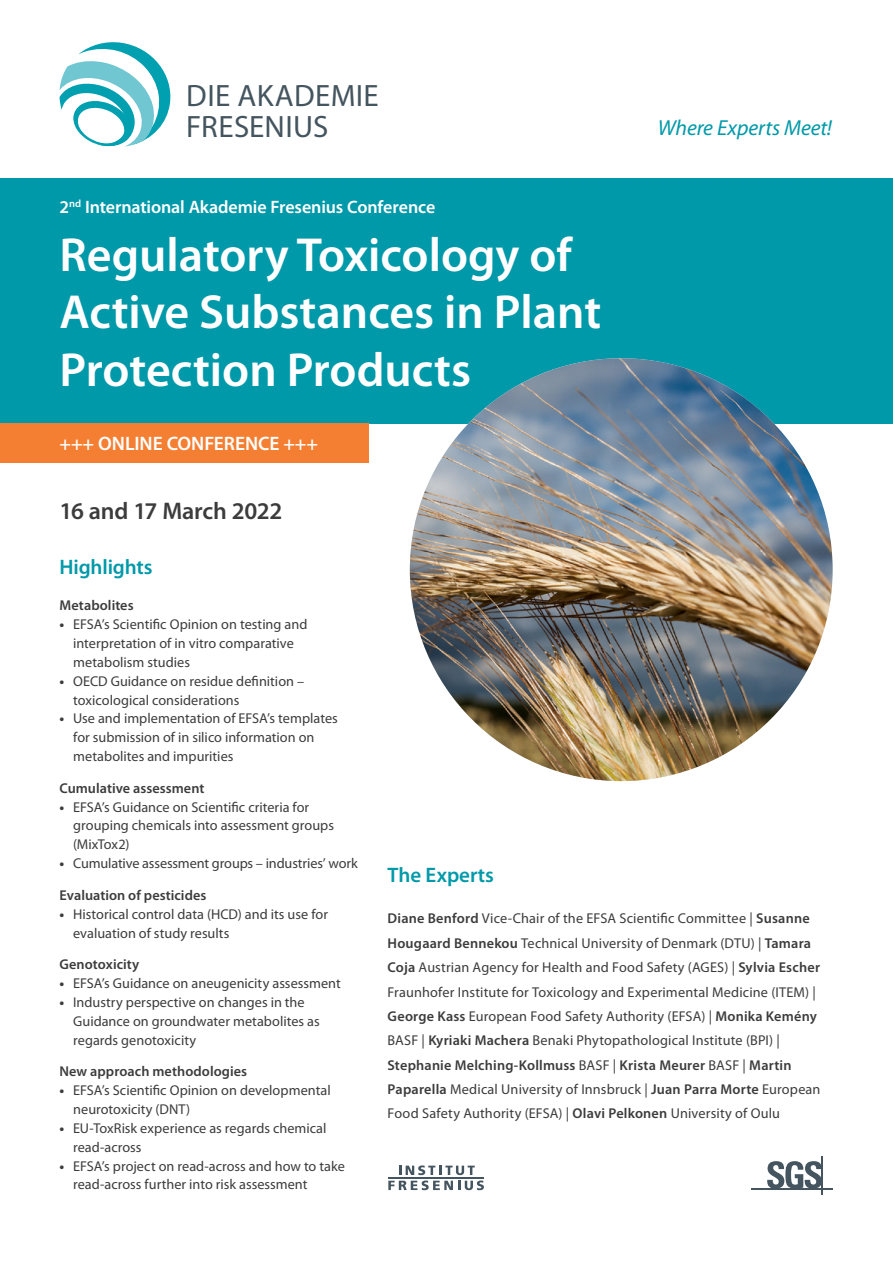
<style>
.page{position:relative;width:893px;height:1263px;background:#fff}
.page>*{position:absolute;margin:0;border:0;box-sizing:border-box;transform-origin:0 0}
.t1{font:600 48px/57.6px "Myriad Pro";color:#fff}
.t2{font:31.05px/31px "Myriad Pro";letter-spacing:.01em;color:#45555f}
.t3{font:600 24px "Myriad Pro";letter-spacing:-.01em;color:#3c3c3d}
.t4{font:italic 21.75px "Myriad Pro";letter-spacing:-.005em;color:#0099a9}
.Zwischenüberschrifte{font:600 21px "Myriad Pro";letter-spacing:-.005em;color:#0099a9}
.t5{font:600 19.5px "Myriad Pro";color:#fff}
.t6{font:600 18px "Myriad Pro";letter-spacing:-.005em;color:#fff}
.Fließtext{font:14.25px/18.9px "Myriad Pro";letter-spacing:.005em;color:#3c3c3d}
.Fließtext-2{font:600 14.25px "Myriad Pro";letter-spacing:.005em;color:#3c3c3d}
.s1{font-weight:700}
.s2{font-weight:600}
</style>
<div class="page">
<div style="left:0;top:178px;width:893px;height:245px;background:#0099a9"></div>
<svg style="left:60px;top:42px;width:111px;height:105px"></svg>
<div style="left:0;top:423px;width:369px;height:39px;background:#f47f32"></div>
<svg style="left:388px;top:1165px;width:96px;height:25px"></svg>
<hr style="left:388px;top:1177px;width:96px;height:2px;background:#45555f">
<svg style="left:767px;top:1161px;width:55px;height:27px"></svg>
<hr style="left:751px;top:1188px;width:81px;height:1px;background:#45555f">
<hr style="left:822px;top:1157px;width:1px;height:38px;background:#45555f">
<img style="left:410px;top:358px;width:423px;height:423px;border-radius:211px">
<p class="t2" style="left:186px;top:79px;width:194px">DIE AKADEMIE<br>FRESENIUS</p>
<p class="t6" style="left:60px;top:196px;width:377px">2<sup>nd</sup> International Akademie Fresenius Conference</p>
<p class="t1" style="left:60px;top:225px;width:543px">Regulatory Toxicology of<br>Active Substances in Plant<br>Protection Products</p>
<p class="t5" style="left:60px;top:431px;width:260px">+++ ONLINE CONFERENCE +++</p>
<p class="t3" style="left:60px;top:495px;width:224px">16 and 17 March 2022</p>
<p class="t4" style="left:658px;top:114px;width:176px">Where Experts Meet!</p>
<p class="Zwischenüberschrifte" style="left:60px;top:554px;width:95px">Highlights</p>
<p class="Fließtext-2" style="left:60px;top:596px;width:76px">Metabolites</p>
<p class="Fließtext" style="left:73px;top:615px;width:236px;text-indent:-14px"><span class="s1">•</span> EFSA’s Scientific Opinion on testing and interpretation of in vitro comparative metabolism studies</p>
<p class="Fließtext" style="left:73px;top:671px;width:233px;text-indent:-14px"><span class="s1">•</span> OECD Guidance on residue definition – toxicological considerations</p>
<p class="Fließtext" style="left:73px;top:709px;width:266px;text-indent:-14px"><span class="s1">•</span> Use and implementation of EFSA’s templates for submission of in silico information on metabolites and impurities</p>
<p class="Fließtext-2" style="left:60px;top:779px;width:146px">Cumulative assessment</p>
<p class="Fließtext" style="left:73px;top:797px;width:262px;text-indent:-14px"><span class="s1">•</span> EFSA’s Guidance on Scientific criteria for grouping chemicals into assessment groups (MixTox2)</p>
<p class="Fließtext" style="left:60px;top:854px;width:300px"><span class="s1">•</span> Cumulative assessment groups – industries’ work</p>
<p class="Fließtext-2" style="left:60px;top:886px;width:148px">Evaluation of pesticides</p>
<p class="Fließtext" style="left:73px;top:904px;width:256px;text-indent:-14px"><span class="s1">•</span> Historical control data (HCD) and its use for evaluation of study results</p>
<p class="Fließtext-2" style="left:60px;top:955px;width:81px">Genotoxicity</p>
<p class="Fließtext" style="left:60px;top:973px;width:283px"><span class="s1">•</span> EFSA’s Guidance on aneugenicity assessment</p>
<p class="Fließtext" style="left:73px;top:992px;width:248px;text-indent:-14px"><span class="s1">•</span> Industry perspective on changes in the<br>Guidance on groundwater metabolites as regards genotoxicity</p>
<p class="Fließtext-2" style="left:60px;top:1062px;width:189px">New approach methodologies</p>
<p class="Fließtext" style="left:73px;top:1081px;width:259px;text-indent:-14px"><span class="s1">•</span> EFSA’s Scientific Opinion on developmental neurotoxicity (DNT)</p>
<p class="Fließtext" style="left:73px;top:1118px;width:255px;text-indent:-14px"><span class="s1">•</span> EU-ToxRisk experience as regards chemical read-across</p>
<p class="Fließtext" style="left:73px;top:1156px;width:273px;text-indent:-14px"><span class="s1">•</span> EFSA’s project on read-across and how to take read-across further into risk assessment</p>
<p class="Zwischenüberschrifte" style="left:388px;top:861px;width:108px">The Experts</p>
<p class="Fließtext" style="left:388px;top:906px;width:434px;line-height:24.3px"><span class="s2">Diane Benford</span> Vice-Chair of the EFSA Scientific Committee | <span class="s2">Susanne Hougaard Bennekou</span> Technical University of Denmark (DTU) | <span class="s2">Tamara Coja</span> Austrian Agency for Health and Food Safety (AGES) | <span class="s2">Sylvia Escher </span>Fraunhofer Institute for Toxicology and Experimental Medicine (ITEM) | <span class="s2">George Kass</span> European Food Safety Authority (EFSA) | <span class="s2">Monika Kemény </span>BASF | <span class="s2">Kyriaki Machera</span> Benaki Phytopathological Institute (BPI) | <span class="s2">Stephanie Melching-Kollmuss</span> BASF | <span class="s2">Krista Meurer</span> BASF | <span class="s2">Martin Paparella</span> Medical University of Innsbruck | <span class="s2">Juan Parra Morte</span> European Food Safety Authority (EFSA) | <span class="s2">Olavi Pelkonen</span> University of Oulu</p>
</div>
